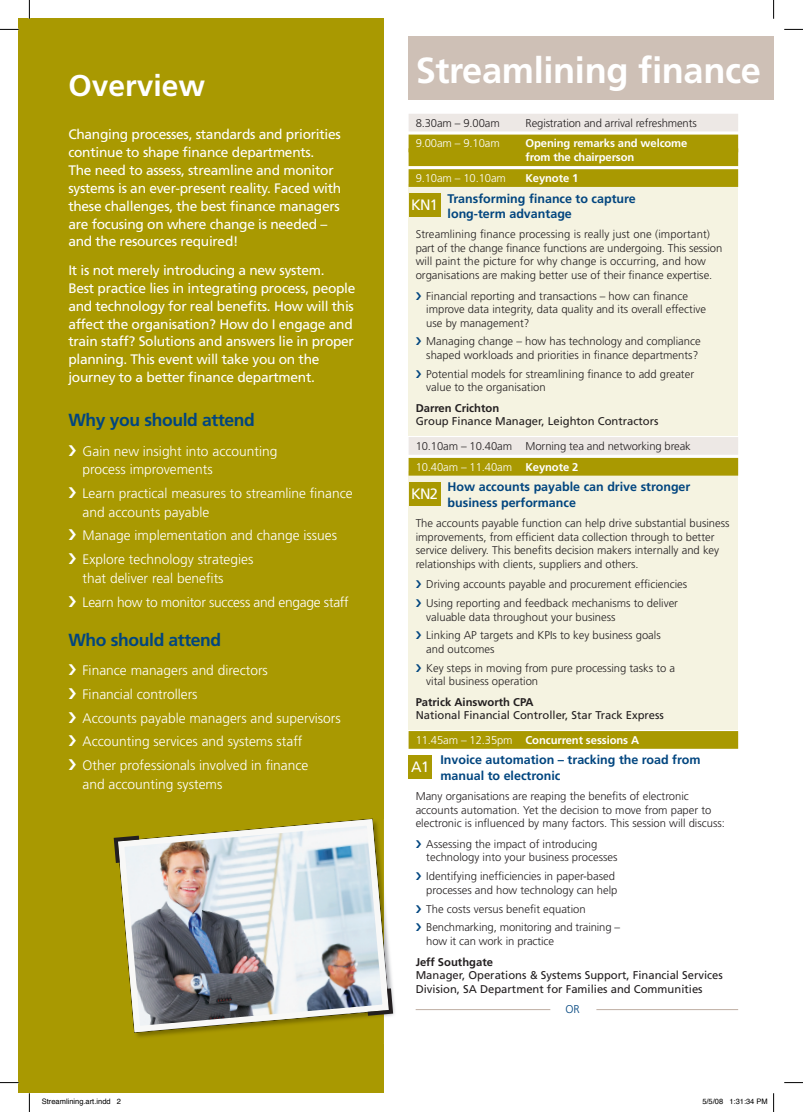
<style>
.page{position:relative;width:803px;height:1112px;background:#fff}
.page>*{position:absolute;margin:0;border:0;box-sizing:border-box;transform-origin:0 0}
.t1{font:700 36.25px "Frutiger";letter-spacing:-.01em;color:#fff}
.t2{font:700 30px "Frutiger";color:#fff}
.t3{font:700 17.5px "Frutiger";letter-spacing:-.02em;color:#01457f}
.t4{font:15px "Frutiger";letter-spacing:-.045em;color:#fff}
.t5{font:13.75px/17.9px "Frutiger";letter-spacing:-.02em;color:#fff}
.t6{font:300 13.75px/23.9px "Frutiger";color:#fff}
.t7{font:300 13.75px/23.9px "Frutiger";letter-spacing:-.02em;color:#fff}
.t8{font:700 12.5px/15.2px "Frutiger";color:#01457f}
.t9{font:300 11.25px/13.5px "Frutiger";color:#231f20}
.t10{font:11.25px/24.4px "Frutiger";color:#231f20}
.t11{font:700 11.25px/13.8px "Frutiger";letter-spacing:-.01em;color:#fff}
.t12{font:700 11.25px "Frutiger";color:#231f20}
.t13{font:300 11.25px "Frutiger";letter-spacing:-.01em;color:#fff}
.t14{font:300 11.25px "Frutiger";color:#01457f}
.t15{font:7.5px "Helvetica";color:#000}
.s1{color:#fff}
.s2{font-weight:700;color:#fff}
.s3{font-weight:300;color:#fff}
</style>
<div class="page">
<div style="left:409px;top:184px;width:329px;height:251px;background:#f5f3e1"></div>
<div style="left:409px;top:471px;width:329px;height:258px;background:#f5f3e1"></div>
<div style="left:409px;top:114px;width:329px;height:17px;background:#ede8e5"></div>
<div style="left:409px;top:134px;width:329px;height:18px;background:#a99901"></div>
<div style="left:409px;top:148px;width:329px;height:18px;background:#a99901"></div>
<div style="left:409px;top:169px;width:329px;height:18px;background:#a99901"></div>
<div style="left:409px;top:437px;width:329px;height:17px;background:#ede8e5"></div>
<div style="left:409px;top:458px;width:329px;height:17px;background:#a99901"></div>
<div style="left:409px;top:731px;width:329px;height:17px;background:#a99901"></div>
<hr style="left:416px;top:1008px;width:322px;height:1px;background:#bfaea3">
<div style="left:550px;top:1002px;width:46px;height:14px;background:#fff"></div>
<div style="left:409px;top:193px;width:31px;height:24px;background:#a99901"></div>
<div style="left:409px;top:482px;width:31px;height:23px;background:#a99901"></div>
<div style="left:409px;top:755px;width:23px;height:23px;background:#a99901"></div>
<div style="left:19px;top:19px;width:365px;height:1073px;background:#a99901"></div>
<img style="left:119px;top:818px;width:273px;height:217px">
<svg style="left:113px;top:833px;width:30px;height:33px"></svg>
<svg style="left:363px;top:984px;width:32px;height:33px"></svg>
<div style="left:409px;top:36px;width:364px;height:64px;background:#cec0b6"></div>
<svg style="left:0;top:29px;width:19px;height:1px"></svg>
<svg style="left:784px;top:29px;width:19px;height:1px"></svg>
<svg style="left:0;top:1081px;width:19px;height:2px"></svg>
<svg style="left:784px;top:1082px;width:19px;height:1px"></svg>
<svg style="left:29px;top:0;width:1px;height:19px"></svg>
<svg style="left:29px;top:1092px;width:1px;height:19px"></svg>
<svg style="left:773px;top:0;width:1px;height:19px"></svg>
<svg style="left:773px;top:1093px;width:1px;height:18px"></svg>
<h2 class="t2" style="left:68px;top:68px;width:138px">Overview</h2>
<p class="t5" style="left:68px;top:125px;width:274px">Changing processes, standards and priorities continue to shape finance departments.<br>The need to assess, streamline and monitor systems is an ever-present reality. Faced with these challenges, the best finance managers are focusing on where change is needed – and the resources required!</p>
<p class="t5" style="left:68px;top:261px;width:289px">It is not merely introducing a new system.<br>Best practice lies in integrating process, people and technology for real benefits. How will this affect the organisation? How do I engage and train staff? Solutions and answers lie in proper planning. This event will take you on the journey to a better finance department.</p>
<h3 class="t3" style="left:68px;top:410px;width:188px">Why you should attend</h3>
<p class="t6" style="left:83px;top:441px;width:196px;line-height:18.6px">Gain new insight into accounting process improvements</p>
<p class="t6" style="left:83px;top:484px;width:272px;line-height:18.5px">Learn practical measures to streamline finance and accounts payable</p>
<p class="t6" style="left:83px;top:524px;width:256px">Manage implementation and change issues<br>Explore technology strategies</p>
<p class="t7" style="left:83px;top:566px;width:268px">that deliver real benefits<br>Learn how to monitor success and engage staff</p>
<h3 class="t3" style="left:68px;top:629px;width:154px">Who should attend</h3>
<p class="t6" style="left:83px;top:658px;width:260px">Finance managers and directors<br>Financial controllers<br>Accounts payable managers and supervisors Accounting services and systems staff<br>Other professionals involved in finance</p>
<p class="t6" style="left:83px;top:772px;width:141px">and accounting systems</p>
<h1 class="t1" style="left:416px;top:49px;width:394px">Streamlining finance p</h1>
<p class="t9" style="left:416px;top:116px;width:86px">8.30am – 9.00am</p>
<p class="t9" style="left:525px;top:116px;width:173px">Registration and arrival refreshments</p>
<p class="t13" style="left:416px;top:137px;width:86px">9.00am – 9.10am</p>
<p class="t11" style="left:525px;top:137px;width:163px">Opening remarks and welcome from the chairperson</p>
<p class="t13" style="left:416px;top:172px;width:92px">9.10am – 10.10am</p>
<p class="t11" style="left:525px;top:171px;width:54px">Keynote 1</p>
<h3 class="t4" style="left:411px;top:196px;width:28px">KN1</h3>
<p class="t8" style="left:447px;top:191px;width:190px">Transforming finance to capture long-term advantage</p>
<p class="t9" style="left:416px;top:228px;width:308px">Streamlining finance processing is really just one (important) part of the change finance functions are undergoing. This session will paint the picture for why change is occurring, and how organisations are making better use of their finance expertise.</p>
<p class="t9" style="left:426px;top:289px;width:281px">Financial reporting and transactions – how can finance improve data integrity, data quality and its overall effective use by management?</p>
<p class="t9" style="left:426px;top:335px;width:276px">Managing change – how has technology and compliance shaped workloads and priorities in finance departments?</p>
<p class="t9" style="left:426px;top:367px;width:269px">Potential models for streamlining finance to add greater value to the organisation</p>
<p class="t12" style="left:416px;top:401px;width:85px">Darren Crichton</p>
<p class="t10" style="left:416px;top:409px;width:244px">Group Finance Manager, Leighton Contractors</p>
<p class="t9" style="left:416px;top:435px;width:277px;line-height:20.9px">10.10am – 10.40am Morning tea and networking break<br><span class="s1">10.40am – 11.40am</span> <span class="s2">Keynote 2</span></p>
<h3 class="t4" style="left:411px;top:484px;width:28px">KN2</h3>
<p class="t8" style="left:447px;top:479px;width:244px">How accounts payable can drive stronger business performance</p>
<p class="t9" style="left:416px;top:516px;width:315px">The accounts payable function can help drive substantial business improvements, from efficient data collection through to better service delivery. This benefits decision makers internally and key relationships with clients, suppliers and others.</p>
<p class="t9" style="left:426px;top:575px;width:262px;line-height:18.8px">Driving accounts payable and procurement efficiencies<br>Using reporting and feedback mechanisms to deliver</p>
<p class="t9" style="left:426px;top:607px;width:236px;line-height:18.8px">valuable data throughout your business<br>Linking AP targets and KPIs to key business goals</p>
<p class="t9" style="left:426px;top:639px;width:250px;line-height:18.8px">and outcomes<br>Key steps in moving from pure processing tasks to a</p>
<p class="t9" style="left:426px;top:674px;width:113px">vital business operation</p>
<p class="t12" style="left:416px;top:695px;width:119px">Patrick Ainsworth CPA</p>
<p class="t10" style="left:416px;top:703px;width:250px">National Financial Controller, Star Track Express<br><span class="s3">11.45am – 12.35pm</span> <span class="s2">Concurrent sessions A</span></p>
<h3 class="t4" style="left:411px;top:757px;width:19px">A1</h3>
<p class="t8" style="left:440px;top:752px;width:262px">Invoice automation – tracking the road from manual to electronic</p>
<p class="t9" style="left:416px;top:789px;width:311px">Many organisations are reaping the benefits of electronic accounts automation. Yet the decision to move from paper to electronic is influenced by many factors. This session will discuss:</p>
<p class="t9" style="left:426px;top:837px;width:193px">Assessing the impact of introducing technology into your business processes</p>
<p class="t9" style="left:426px;top:869px;width:193px">Identifying inefficiencies in paper-based processes and how technology can help</p>
<p class="t9" style="left:426px;top:899px;width:195px;line-height:18.8px">The costs versus benefit equation<br>Benchmarking, monitoring and training –</p>
<p class="t9" style="left:426px;top:934px;width:129px">how it can work in practice</p>
<p class="t12" style="left:416px;top:954px;width:79px">Jeff Southgate</p>
<p class="t10" style="left:416px;top:968px;width:309px;line-height:13.5px">Manager, Operations &amp; Systems Support, Financial Services<br>Division, SA Department for Families and Communities</p>
<p class="t14" style="left:565px;top:1002px;width:16px">OR</p>
<p class="t15" style="left:42px;top:1095px;width:81px">Streamlining.art.indd 2</p>
<p class="t15" style="left:702px;top:1095px;width:67px">5/5/08 1:31:34 PM</p>
</div>
